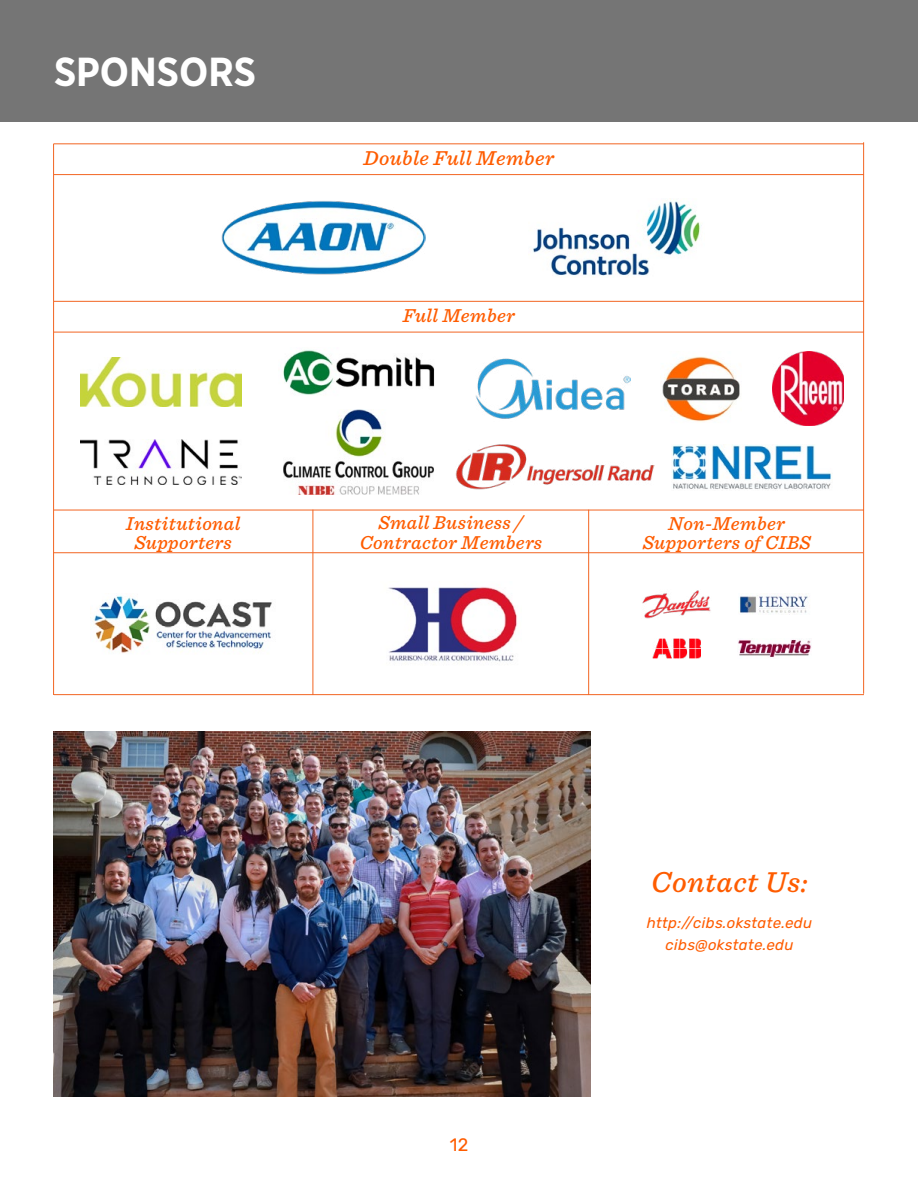
<style>
.page{position:relative;width:918px;height:1188px;background:#fff}
.page>*{position:absolute;margin:0;border:0;box-sizing:border-box;transform-origin:0 0}
.t1{font:700 40.5px "Gotham Narrow";color:#fff}
.t2{font:italic 500 30px "Sentinel";letter-spacing:.02em;color:#fe5c00}
.t3{font:italic 500 21px "Sentinel";letter-spacing:.02em;color:#fe5c00}
.t4{font:italic 500 19.5px/19.5px "Sentinel";letter-spacing:.02em;color:#fe5c00;text-align:center}
.t5{font:300 18px "Rubik";color:#fe5c00}
.t6{font:italic 300 15px/22.5px "Rubik";letter-spacing:.02em;color:#fe5c00;text-align:center}
</style>
<div class="page">
<div style="left:0;top:0;width:918px;height:122px;background:#757575"></div>
<img style="left:94px;top:595px;width:178px;height:58px">
<img style="left:388px;top:587px;width:129px;height:75px">
<img style="left:222px;top:201px;width:203px;height:74px">
<img style="left:528px;top:198px;width:174px;height:78px">
<hr style="left:54px;top:694px;width:810px;height:1px;background:#f26522">
<hr style="left:54px;top:301px;width:810px;height:1px;background:#f26522">
<hr style="left:54px;top:332px;width:810px;height:1px;background:#f26522">
<hr style="left:54px;top:143px;width:810px;height:1px;background:#f26522">
<hr style="left:54px;top:174px;width:810px;height:1px;background:#f26522">
<hr style="left:54px;top:510px;width:810px;height:1px;background:#f26522">
<hr style="left:54px;top:552px;width:809px;height:1px;background:#f26522">
<hr style="left:588px;top:510px;width:1px;height:185px;background:#f26522">
<hr style="left:313px;top:510px;width:1px;height:185px;background:#f26522">
<hr style="left:53px;top:144px;width:1px;height:551px;background:#f26522">
<hr style="left:863px;top:142px;width:1px;height:552px;background:#f26522">
<img style="left:652px;top:639px;width:49px;height:19px">
<img style="left:739px;top:593px;width:69px;height:22px">
<img style="left:738px;top:639px;width:74px;height:19px">
<img style="left:642px;top:590px;width:69px;height:28px">
<img style="left:53px;top:732px;width:537px;height:365px">
<img style="left:476px;top:358px;width:155px;height:61px">
<img style="left:456px;top:444px;width:199px;height:45px">
<img style="left:283px;top:350px;width:152px;height:45px">
<img style="left:283px;top:410px;width:151px;height:84px">
<img style="left:81px;top:439px;width:161px;height:45px">
<img style="left:81px;top:358px;width:161px;height:49px">
<img style="left:672px;top:445px;width:160px;height:45px">
<img style="left:662px;top:356px;width:78px;height:66px">
<img style="left:772px;top:352px;width:72px;height:73px">
<h1 class="t1" style="left:54px;top:46px;width:204px">SPONSORS</h1>
<p class="t3" style="left:363px;top:142px;width:193px">Double Full Member</p>
<p class="t4" style="left:403px;top:305px;width:114px">Full Member</p>
<p class="t4" style="left:360px;top:512px;width:184px">Small Business /<br>Contractor Members</p>
<p class="t4" style="left:126px;top:512px;width:116px">Institutional<br>Supporters</p>
<p class="t4" style="left:643px;top:512px;width:169px">Non-Member<br>Supporters of CIBS</p>
<p class="t5" style="left:450px;top:1132px;width:20px">12</p>
<h2 class="t2" style="left:651px;top:859px;width:158px">Contact Us:</h2>
<p class="t6" style="left:647px;top:912px;width:167px">http://cibs.okstate.edu cibs@okstate.edu</p>
</div>
